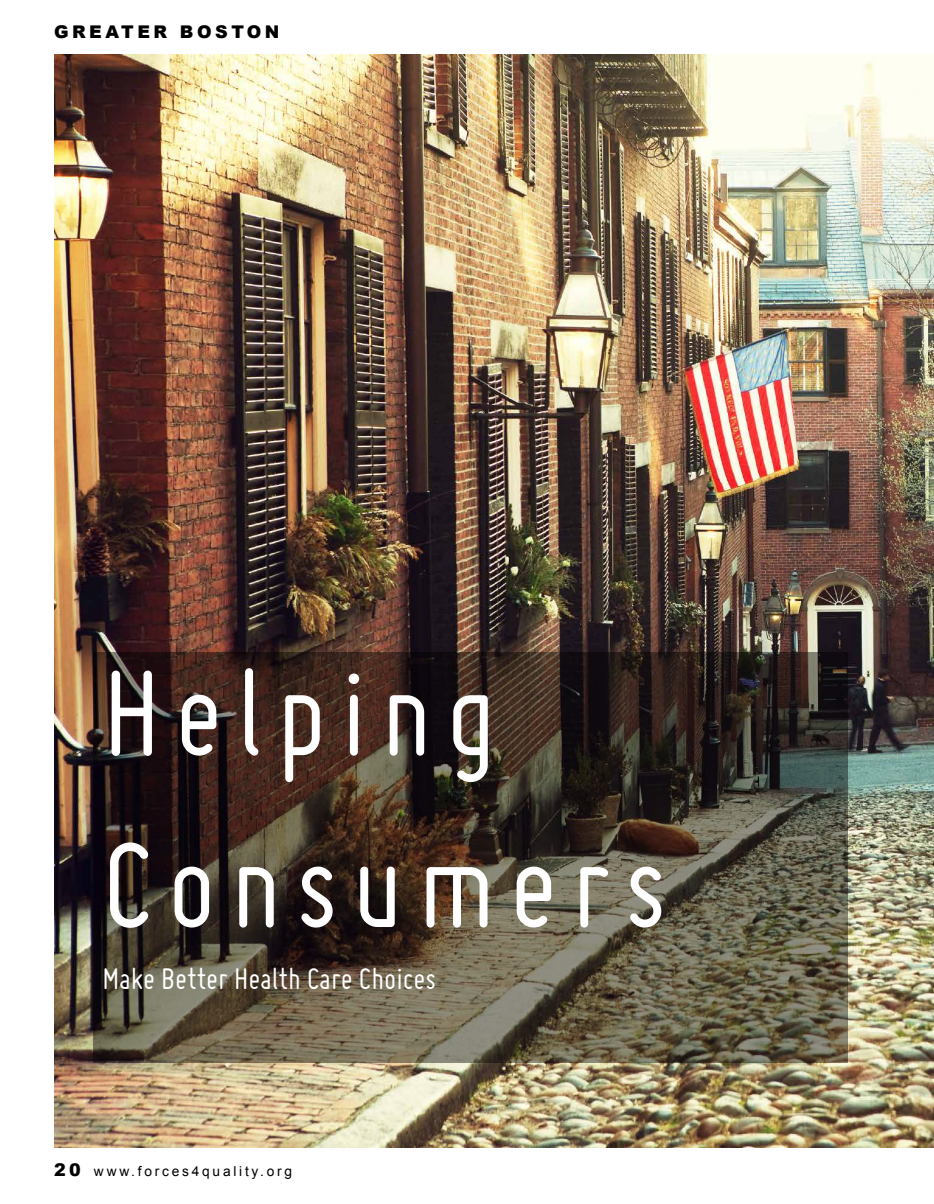
<style>
.page{position:relative;width:934px;height:1204px;background:#fff}
.page>*{position:absolute;margin:0;border:0;box-sizing:border-box;transform-origin:0 0}
.t1{font:132.5px/171.9px "Miso";letter-spacing:.1em;color:#fff}
.t2{font:32.5px "Miso";color:#fff}
.t3{font:900 17.5px "Arial";letter-spacing:.2em;color:#000}
.t4{font:13.75px "Arial";letter-spacing:.2em;color:#000}
.s1{font-weight:900;font-size:17.5px}
</style>
<div class="page">
<img style="left:54px;top:54px;width:880px;height:1093px">
<svg style="left:93px;top:652px;width:754px;height:410px;background:#483d32"></svg>
<p class="t3" style="left:54px;top:19px;width:227px">GREATER BOSTON</p>
<h1 class="t1" style="left:103px;top:625px;width:566px">Helping<br>Consumers</h1>
<p class="t2" style="left:103px;top:961px;width:335px">Make Better Health Care Choices</p>
<p class="t4" style="left:54px;top:1162px;width:240px"><span class="s1">20</span> www.forces4quality.org</p>
</div>
